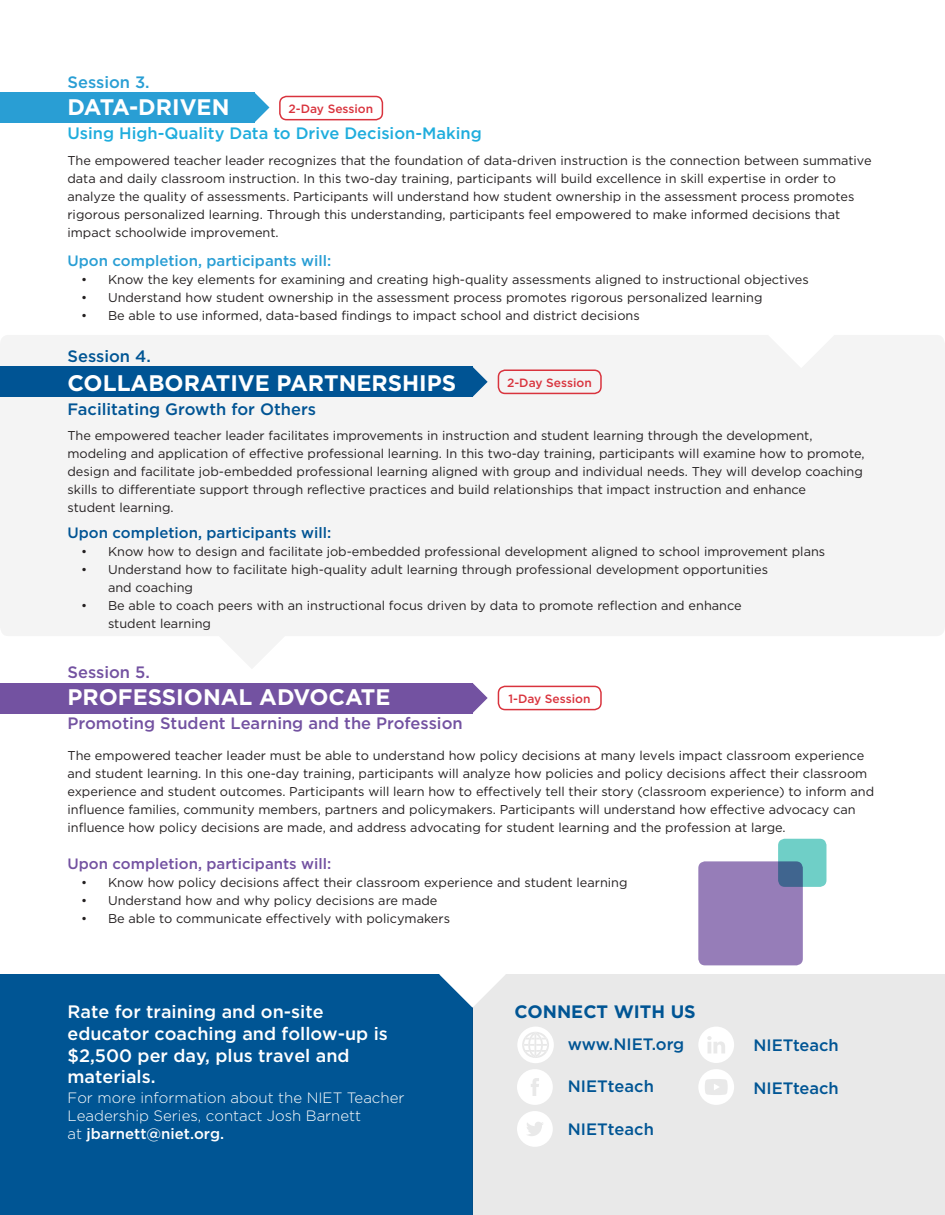
<style>
.page{position:relative;width:945px;height:1215px;background:#fff}
.page>*{position:absolute;margin:0;border:0;box-sizing:border-box;transform-origin:0 0}
.t1{font:700 22.5px "Gotham";color:#fff}
.t2{font:500 18px/22px "Gotham";color:#fff}
.t3{font:700 18px "Gotham";color:#005594}
.t4{font:500 16.5px "Gotham";color:#005594}
.t5{font:500 16.5px "Gotham";color:#7352a1}
.t6{font:500 16.5px "Gotham";color:#1faddd}
.t7{font:500 16.5px "Gotham";color:#005494}
.t8{font:500 16.5px "Gotham";color:#299ed4}
.t9{font:300 15px/18.1px "Gotham";color:#fff}
.t10{font:500 15px "Gotham";color:#299ed4}
.t11{font:500 15px "Gotham";color:#7352a1}
.t12{font:500 15px "Gotham";color:#005494}
.t13{font:12.75px/18px "Gotham";color:#231f20}
.t14{font:500 12px "Gotham";color:#d9333d}
.s1{font-weight:500}
</style>
<div class="page">
<div style="left:0;top:974px;width:472px;height:241px;background:#005594"></div>
<div style="left:472px;top:974px;width:473px;height:241px;background:#e9e9e9"></div>
<div style="left:0;top:683px;width:472px;height:30px;background:#7352a1"></div>
<svg style="left:0;top:335px;width:945px;height:333px;fill:#f4f4f4"></svg>
<div style="left:0;top:367px;width:472px;height:30px;background:#005494"></div>
<div style="left:0;top:92px;width:254px;height:31px;background:#299ed4"></div>
<svg style="left:768px;top:335px;width:66px;height:33px"></svg>
<svg style="left:439px;top:974px;width:67px;height:34px"></svg>
<div style="left:279px;top:96px;width:104px;height:24px;border:2px solid #d9333d;border-radius:7px"></div>
<div style="left:498px;top:369px;width:104px;height:25px;border:2px solid #d9333d;border-radius:7px"></div>
<div style="left:498px;top:686px;width:104px;height:24px;border:2px solid #d9333d;border-radius:7px"></div>
<svg style="left:254px;top:92px;width:15px;height:31px"></svg>
<svg style="left:472px;top:367px;width:16px;height:30px"></svg>
<svg style="left:472px;top:683px;width:16px;height:30px"></svg>
<div style="left:517px;top:1027px;width:37px;height:36px;background:#fff;border-radius:50%"></div>
<svg style="left:522px;top:1032px;width:27px;height:26px"></svg>
<div style="left:778px;top:839px;width:49px;height:48px;background:#6fcfc7;border-radius:7px"></div>
<div style="left:698px;top:861px;width:105px;height:104px;background:#967db8;border-radius:7px"></div>
<svg style="left:517px;top:1111px;width:36px;height:36px"></svg>
<svg style="left:517px;top:1069px;width:36px;height:36px"></svg>
<svg style="left:698px;top:1069px;width:36px;height:36px"></svg>
<svg style="left:698px;top:1027px;width:36px;height:36px"></svg>
<p class="t8" style="left:68px;top:71px;width:84px">Session 3.</p>
<p class="t1" style="left:68px;top:92px;width:163px">DATA-DRIVEN</p>
<p class="t6" style="left:68px;top:122px;width:416px">Using High-Quality Data to Drive Decision-Making</p>
<p class="t14" style="left:288px;top:101px;width:86px">2-Day Session</p>
<p class="t13" style="left:68px;top:151px;width:806px">The empowered teacher leader recognizes that the foundation of data-driven instruction is the connection between summative data and daily classroom instruction. In this two-day training, participants will build excellence in skill expertise in order to analyze the quality of assessments. Participants will understand how student ownership in the assessment process promotes rigorous personalized learning. Through this understanding, participants feel empowered to make informed decisions that impact schoolwide improvement.</p>
<p class="t10" style="left:68px;top:251px;width:265px">Upon completion, participants will:</p>
<p class="t13" style="left:81px;top:271px;width:729px">• Know the key elements for examining and creating high-quality assessments aligned to instructional objectives</p>
<p class="t13" style="left:81px;top:289px;width:683px">• Understand how student ownership in the assessment process promotes rigorous personalized learning</p>
<p class="t13" style="left:81px;top:307px;width:560px">• Be able to use informed, data-based findings to impact school and district decisions</p>
<p class="t4" style="left:68px;top:346px;width:85px">Session 4.</p>
<p class="t1" style="left:68px;top:368px;width:390px">COLLABORATIVE PARTNERSHIPS</p>
<p class="t7" style="left:68px;top:398px;width:250px">Facilitating Growth for Others</p>
<p class="t14" style="left:507px;top:375px;width:86px">2-Day Session</p>
<p class="t13" style="left:68px;top:426px;width:799px">The empowered teacher leader facilitates improvements in instruction and student learning through the development, modeling and application of effective professional learning. In this two-day training, participants will examine how to promote, design and facilitate job-embedded professional learning aligned with group and individual needs. They will develop coaching skills to differentiate support through reflective practices and build relationships that impact instruction and enhance<br>student learning.</p>
<p class="t12" style="left:68px;top:523px;width:265px">Upon completion, participants will:</p>
<p class="t13" style="left:81px;top:543px;width:746px">• Know how to design and facilitate job-embedded professional development aligned to school improvement plans</p>
<p class="t13" style="left:108px;top:561px;width:662px;text-indent:-27px">• Understand how to facilitate high-quality adult learning through professional development opportunities and coaching</p>
<p class="t13" style="left:108px;top:597px;width:635px;text-indent:-27px">• Be able to coach peers with an instructional focus driven by data to promote reflection and enhance student learning</p>
<p class="t5" style="left:68px;top:662px;width:84px">Session 5.</p>
<p class="t1" style="left:68px;top:682px;width:325px">PROFESSIONAL ADVOCATE</p>
<p class="t5" style="left:68px;top:713px;width:397px">Promoting Student Learning and the Profession</p>
<p class="t14" style="left:508px;top:691px;width:84px">1-Day Session</p>
<p class="t13" style="left:68px;top:746px;width:808px">The empowered teacher leader must be able to understand how policy decisions at many levels impact classroom experience and student learning. In this one-day training, participants will analyze how policies and policy decisions affect their classroom experience and student outcomes. Participants will learn how to effectively tell their story (classroom experience) to inform and influence families, community members, partners and policymakers. Participants will understand how effective advocacy can influence how policy decisions are made, and address advocating for student learning and the profession at large.</p>
<p class="t11" style="left:68px;top:854px;width:265px">Upon completion, participants will:</p>
<p class="t13" style="left:81px;top:873px;width:548px">• Know how policy decisions affect their classroom experience and student learning</p>
<p class="t13" style="left:81px;top:891px;width:358px">• Understand how and why policy decisions are made</p>
<p class="t13" style="left:81px;top:909px;width:371px">• Be able to communicate effectively with policymakers</p>
<p class="t2" style="left:68px;top:1001px;width:322px">Rate for training and on-site educator coaching and follow-up is $2,500 per day, plus travel and</p>
<p class="t2" style="left:68px;top:1065px;width:90px">materials.</p>
<p class="t9" style="left:68px;top:1088px;width:339px">For more information about the NIET Teacher<br>Leadership Series, contact Josh Barnett<br>at <span class="s1">jbarnett@niet.org.</span></p>
<p class="t3" style="left:515px;top:1000px;width:183px">CONNECT WITH US</p>
<p class="t4" style="left:568px;top:1034px;width:118px">www.NIET.org</p>
<p class="t4" style="left:568px;top:1075px;width:88px">NIETteach</p>
<p class="t4" style="left:568px;top:1118px;width:88px">NIETteach</p>
<p class="t4" style="left:754px;top:1035px;width:87px">NIETteach</p>
<p class="t4" style="left:754px;top:1077px;width:87px">NIETteach</p>
</div>
